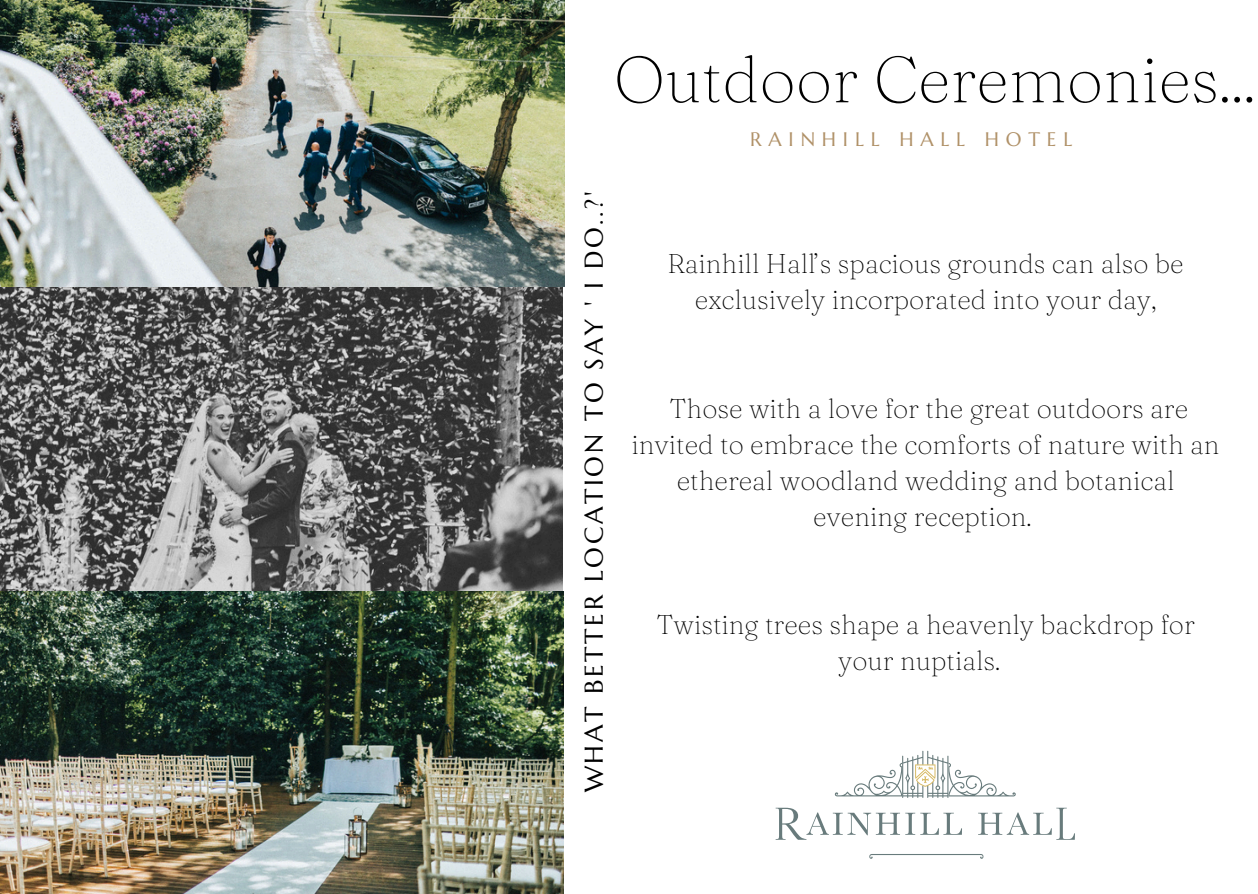
<style>
.page{position:relative;width:1258px;height:894px;background:#fff}
.page>*{position:absolute;margin:0;border:0;box-sizing:border-box;transform-origin:0 0}
.t1{font:100 64.8px "Fraunces 9 pt";color:#000}
.t2{font:100 27px/36px "Fraunces 9 pt";color:#000;text-align:center}
.t3{font:25.8px "Marcellus";letter-spacing:.105em;color:#000}
.t4{font:19.5px "Marcellus";letter-spacing:.35em;color:#b09168}
</style>
<div class="page">
<img style="left:0;top:286px;width:563px;height:305px">
<img style="left:0;top:0;width:564px;height:286px">
<img style="left:0;top:591px;width:564px;height:302px">
<svg style="left:869px;top:854px;width:114px;height:4px"></svg>
<svg style="left:775px;top:807px;width:300px;height:32px"></svg>
<svg style="left:835px;top:750px;width:181px;height:47px"></svg>
<p class="t1" style="left:614px;top:39px;width:643px">Outdoor Ceremonies...</p>
<p class="t4" style="left:750px;top:127px;width:324px">RAINHILL HALL HOTEL</p>
<p class="t3" style="left:578px;top:792px;width:602px;rotate:-90deg">WHAT BETTER LOCATION TO SAY ' I DO..?'</p>
<p class="t2" style="left:668px;top:245px;width:517px">Rainhill Hall’s spacious grounds can also be exclusively incorporated into your day,</p>
<p class="t2" style="left:631px;top:389px;width:590px">Those with a love for the great outdoors are invited to embrace the comforts of nature with an ethereal woodland wedding and botanical evening reception.</p>
<p class="t2" style="left:656px;top:605px;width:540px">Twisting trees shape a heavenly backdrop for your nuptials.</p>
</div>
